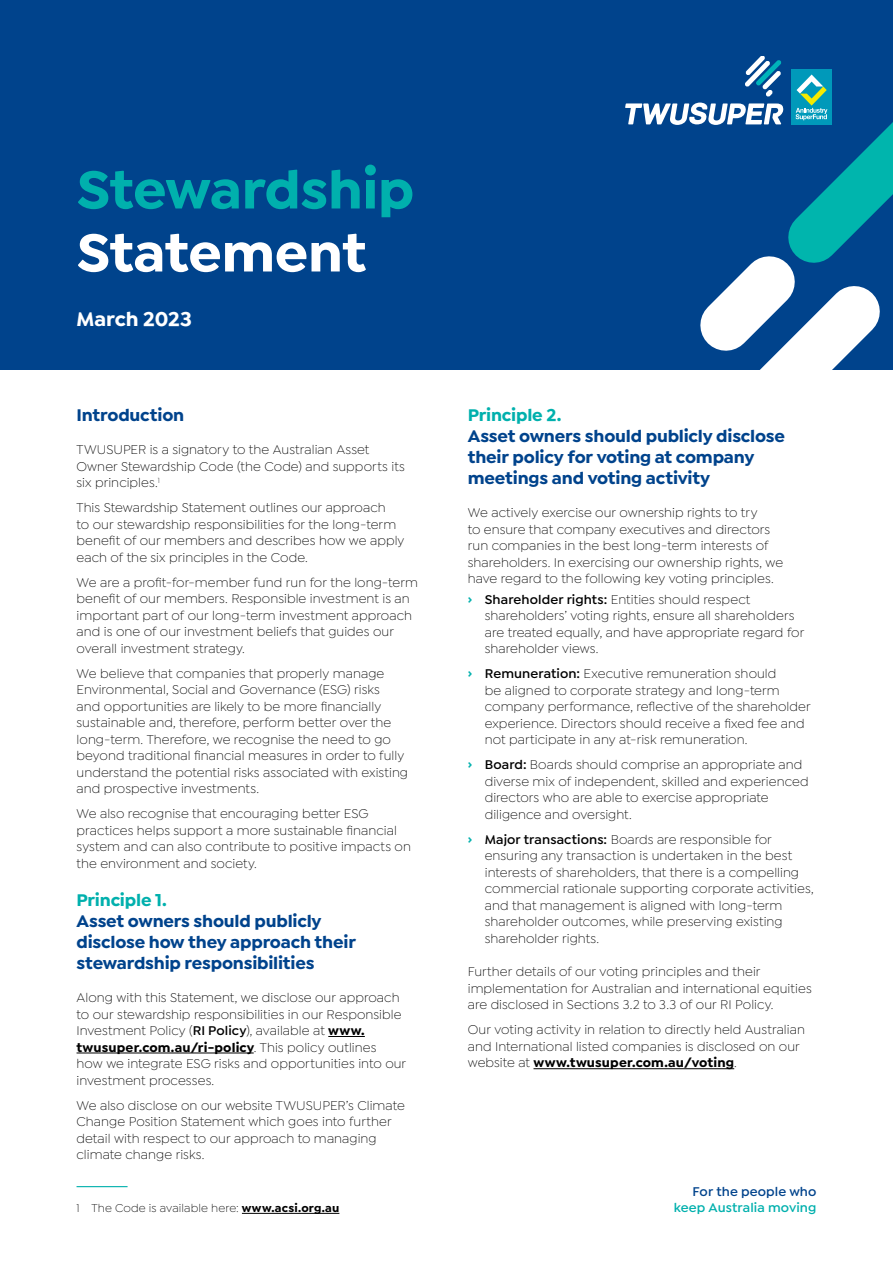
<style>
.page{position:relative;width:893px;height:1263px;background:#fff}
.page>*{position:absolute;margin:0;border:0;box-sizing:border-box;transform-origin:0 0}
.t1{font:700 57px "Isidora Sans";letter-spacing:-.01em;color:#00b0ad}
.t2{font:700 57px "Isidora Sans";letter-spacing:-.01em;color:#fff}
.t3{font:700 21px "Isidora Sans";color:#fff}
.t4{font:700 18px/21px "Isidora Sans";letter-spacing:-.01em;color:#00438c}
.t5{font:700 18px "Isidora Sans";letter-spacing:-.01em;color:#00b0ad}
.t6{font:300 13.5px/16.5px "Isidora Sans";letter-spacing:.005em;color:#000}
.t7{font:600 13.5px "Isidora Sans";letter-spacing:.005em;color:#00b0ad}
.t8{font:600 13.5px "Isidora Sans";letter-spacing:.01em;color:#00438c}
.t9{font:300 12px "Isidora Sans";letter-spacing:.01em;color:#000}
.s1{font-weight:600}
.s2{font-weight:700}
.s3{font-weight:700;color:#00b0ad}
</style>
<div class="page">
<div style="left:0;top:0;width:893px;height:370px;background:#00438c"></div>
<svg style="left:697px;top:56px;width:196px;height:154px"></svg>
<svg style="left:700px;top:210px;width:180px;height:160px"></svg>
<hr style="left:328px;top:1036px;width:37px;height:1px;background:#000">
<hr style="left:77px;top:1053px;width:177px;height:1px;background:#000">
<hr style="left:77px;top:1186px;width:51px;height:1px;background:#00b0ad">
<hr style="left:242px;top:1213px;width:97px;height:1px;background:#000">
<hr style="left:533px;top:1068px;width:201px;height:1px;background:#000">
<svg style="left:625px;top:103px;width:158px;height:22px"></svg>
<svg style="left:745px;top:57px;width:36px;height:40px"></svg>
<div style="left:791px;top:69px;width:41px;height:55px;background:#0099ba"></div>
<svg style="left:796px;top:75px;width:31px;height:45px"></svg>
<h1 class="t1" style="left:77px;top:154px;width:339px">Stewardship</h1>
<h1 class="t2" style="left:77px;top:217px;width:291px">Statement</h1>
<h2 class="t3" style="left:77px;top:306px;width:117px">March 2023</h2>
<h3 class="t4" style="left:77px;top:404px;width:109px">Introduction</h3>
<p class="t6" style="left:77px;top:441px;width:330px">TWUSUPER is a signatory to the Australian Asset<br>Owner Stewardship Code (the Code) and supports its six principles.<sup>1</sup></p>
<p class="t6" style="left:77px;top:499px;width:329px">This Stewardship Statement outlines our approach<br>to our stewardship responsibilities for the long-term benefit of our members and describes how we apply each of the six principles in the Code.</p>
<p class="t6" style="left:77px;top:574px;width:343px">We are a profit-for-member fund run for the long-term benefit of our members. Responsible investment is an important part of our long-term investment approach and is one of our investment beliefs that guides our overall investment strategy.</p>
<p class="t6" style="left:77px;top:665px;width:333px">We believe that companies that properly manage Environmental, Social and Governance (ESG) risks<br>and opportunities are likely to be more financially sustainable and, therefore, perform better over the long-term. Therefore, we recognise the need to go beyond traditional financial measures in order to fully understand the potential risks associated with existing and prospective investments.</p>
<p class="t6" style="left:77px;top:805px;width:336px">We also recognise that encouraging better ESG practices helps support a more sustainable financial system and can also contribute to positive impacts on the environment and society.</p>
<h3 class="t5" style="left:77px;top:888px;width:92px">Principle 1.</h3>
<h3 class="t4" style="left:77px;top:910px;width:281px">Asset owners should publicly disclose how they approach their stewardship responsibilities</h3>
<p class="t6" style="left:77px;top:989px;width:331px">Along with this Statement, we disclose our approach to our stewardship responsibilities in our Responsible Investment Policy (<span class="s1">RI Policy</span>), available at <span class="s2">www. twusuper.com.au/ri-policy</span>. This policy outlines how we integrate ESG risks and opportunities into our investment processes.</p>
<p class="t6" style="left:77px;top:1097px;width:330px">We also disclose on our website TWUSUPER’s Climate Change Position Statement which goes into further detail with respect to our approach to managing climate change risks.</p>
<p class="t9" style="left:77px;top:1202px;width:264px">1 The Code is available here: <span class="s2">www.acsi.org.au</span></p>
<h3 class="t5" style="left:468px;top:403px;width:95px">Principle 2.</h3>
<h3 class="t4" style="left:468px;top:425px;width:319px">Asset owners should publicly disclose their policy for voting at company meetings and voting activity</h3>
<p class="t6" style="left:468px;top:504px;width:317px">We actively exercise our ownership rights to try<br>to ensure that company executives and directors run companies in the best long-term interests of shareholders. In exercising our ownership rights, we have regard to the following key voting principles.</p>
<p class="t6" style="left:485px;top:591px;width:321px;text-indent:-17px"><span class="s3">›</span> <span class="s1">Shareholder rights:</span> Entities should respect shareholders’ voting rights, ensure all shareholders are treated equally, and have appropriate regard for shareholder views.</p>
<p class="t6" style="left:485px;top:665px;width:327px;text-indent:-17px"><span class="s3">›</span> <span class="s1">Remuneration:</span> Executive remuneration should<br>be aligned to corporate strategy and long-term company performance, reflective of the shareholder experience. Directors should receive a fixed fee and not participate in any at-risk remuneration.</p>
<p class="t6" style="left:485px;top:756px;width:325px;text-indent:-17px"><span class="s3">›</span> <span class="s1">Board:</span> Boards should comprise an appropriate and diverse mix of independent, skilled and experienced directors who are able to exercise appropriate diligence and oversight.</p>
<p class="t6" style="left:485px;top:831px;width:330px;text-indent:-17px"><span class="s3">›</span> <span class="s1">Major transactions:</span> Boards are responsible for ensuring any transaction is undertaken in the best interests of shareholders, that there is a compelling commercial rationale supporting corporate activities, and that management is aligned with long-term shareholder outcomes, while preserving existing shareholder rights.</p>
<p class="t6" style="left:468px;top:963px;width:345px">Further details of our voting principles and their implementation for Australian and international equities are disclosed in Sections 3.2 to 3.3 of our RI Policy.</p>
<p class="t6" style="left:468px;top:1021px;width:339px">Our voting activity in relation to directly held Australian and International listed companies is disclosed on our website at <span class="s2">www.twusuper.com.au/voting</span>.</p>
<p class="t8" style="left:693px;top:1183px;width:125px">For the people who</p>
<p class="t7" style="left:674px;top:1200px;width:144px">keep Australia moving</p>
</div>
